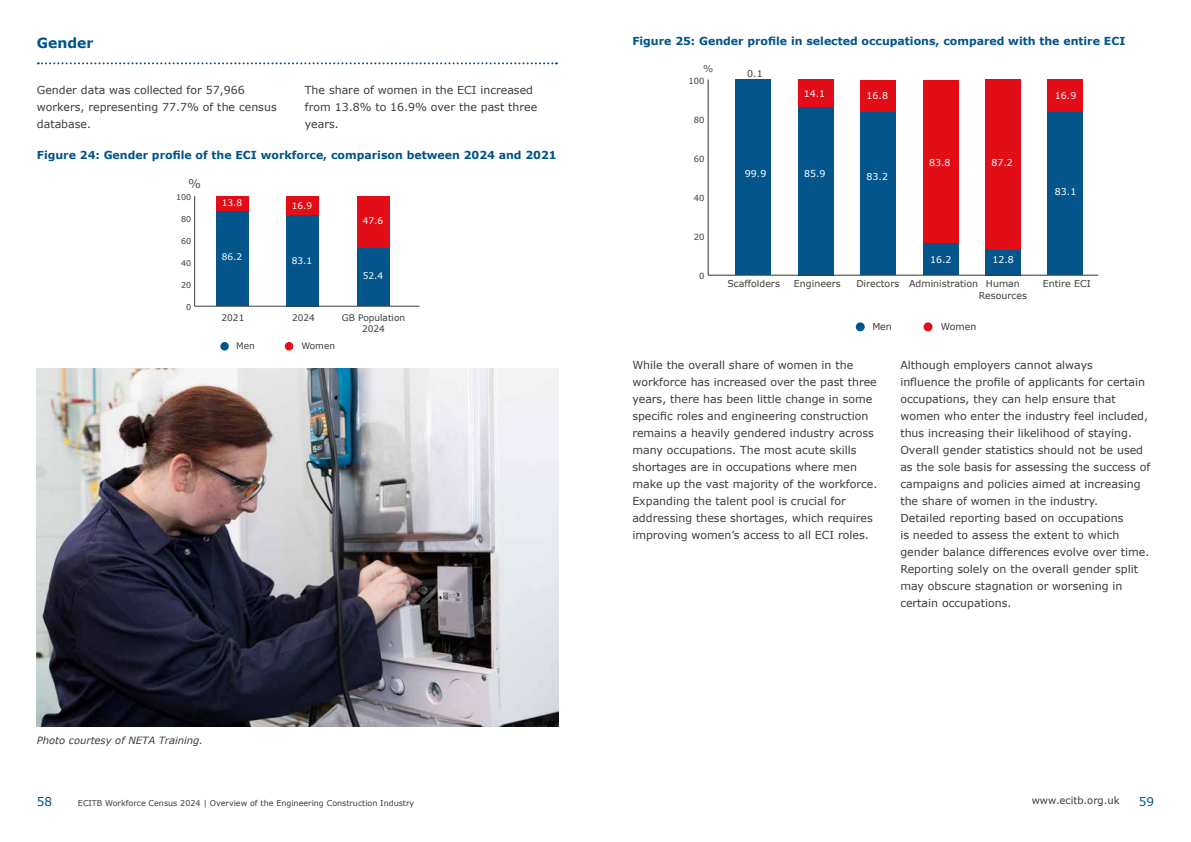
<style>
.page{position:relative;width:1191px;height:842px;background:#fff}
.page>*{position:absolute;margin:0;border:0;box-sizing:border-box;transform-origin:0 0}
.t1{font:700 14px "Verdana";color:#00548b}
.t2{font:12px "Verdana";color:#00548b}
.t3{font:12px "Verdana";color:#575756}
.t4{font:11px/17px "Verdana";color:#3c3c3b}
.t5{font:700 11px "Verdana";color:#00548b}
.t6{font:italic 10px "Verdana";color:#3c3c3b}
.t7{font:10px "Verdana";color:#3c3c3b}
.t8{font:9.5px/11.4px "Verdana";color:#3c3c3b}
.t9{font:9.5px "Verdana";color:#fff}
.t10{font:9.5px "Verdana";color:#575756}
.t11{font:9px/10.8px "Verdana";color:#3c3c3b;text-align:center}
.t12{font:9px "Verdana";color:#fff}
.t13{font:8.4px "Verdana";letter-spacing:-.005em;color:#3c3c3b}
.t14{font:8px "Verdana";color:#3c3c3b}
</style>
<div class="page">
<svg style="left:38px;top:62px;width:519px;height:2px"></svg>
<div style="left:285px;top:342px;width:8px;height:8px;background:#e30d18;border-radius:50%"></div>
<div style="left:220px;top:342px;width:9px;height:8px;background:#03558c;border-radius:50%"></div>
<hr style="left:194px;top:196px;width:1px;height:110px;background:#3c3c3b">
<div style="left:216px;top:196px;width:32px;height:15px;background:#e30d18"></div>
<div style="left:287px;top:196px;width:32px;height:19px;background:#e30d18"></div>
<div style="left:357px;top:196px;width:33px;height:53px;background:#e30d18"></div>
<div style="left:216px;top:211px;width:32px;height:95px;background:#03558c"></div>
<div style="left:287px;top:215px;width:32px;height:91px;background:#03558c"></div>
<div style="left:357px;top:249px;width:33px;height:57px;background:#03558c"></div>
<hr style="left:195px;top:306px;width:224px;height:1px;background:#3c3c3b">
<img style="left:37px;top:369px;width:521px;height:358px">
<div style="left:923px;top:322px;width:9px;height:9px;background:#e30d18;border-radius:50%"></div>
<div style="left:855px;top:322px;width:9px;height:9px;background:#03558c;border-radius:50%"></div>
<hr style="left:707px;top:79px;width:1px;height:196px;background:#3c3c3b">
<div style="left:798px;top:80px;width:35px;height:27px;background:#e30d18"></div>
<div style="left:798px;top:107px;width:35px;height:168px;background:#03558c"></div>
<div style="left:735px;top:80px;width:36px;height:195px;background:#03558c"></div>
<div style="left:860px;top:80px;width:35px;height:32px;background:#e30d18"></div>
<div style="left:860px;top:112px;width:35px;height:163px;background:#03558c"></div>
<div style="left:923px;top:80px;width:35px;height:163px;background:#e30d18"></div>
<div style="left:923px;top:243px;width:35px;height:32px;background:#03558c"></div>
<div style="left:985px;top:80px;width:35px;height:170px;background:#e30d18"></div>
<div style="left:985px;top:250px;width:35px;height:25px;background:#03558c"></div>
<div style="left:1047px;top:80px;width:35px;height:33px;background:#e30d18"></div>
<div style="left:1047px;top:113px;width:35px;height:162px;background:#03558c"></div>
<hr style="left:708px;top:275px;width:390px;height:1px;background:#3c3c3b">
<h1 class="t1" style="left:37px;top:33px;width:58px">Gender</h1>
<p class="t4" style="left:37px;top:82px;width:241px">Gender data was collected for 57,966 workers, representing 77.7% of the census database.</p>
<p class="t4" style="left:305px;top:82px;width:234px">The share of women in the ECI increased from 13.8% to 16.9% over the past three years.</p>
<p class="t5" style="left:37px;top:147px;width:521px">Figure 24: Gender profile of the ECI workforce, comparison between 2024 and 2021</p>
<p class="t3" style="left:188px;top:176px;width:14px">%</p>
<p class="t14" style="left:176px;top:192px;width:17px">100</p>
<p class="t14" style="left:181px;top:214px;width:12px">80</p>
<p class="t14" style="left:181px;top:236px;width:12px">60</p>
<p class="t14" style="left:181px;top:258px;width:12px">40</p>
<p class="t14" style="left:181px;top:280px;width:12px">20</p>
<p class="t14" style="left:186px;top:302px;width:7px">0</p>
<p class="t12" style="left:222px;top:197px;width:22px">13.8</p>
<p class="t12" style="left:222px;top:251px;width:22px">86.2</p>
<p class="t12" style="left:292px;top:200px;width:22px">16.9</p>
<p class="t12" style="left:292px;top:255px;width:22px">83.1</p>
<p class="t12" style="left:363px;top:215px;width:22px">47.6</p>
<p class="t12" style="left:363px;top:270px;width:22px">52.4</p>
<p class="t11" style="left:221px;top:313px;width:24px">2021</p>
<p class="t11" style="left:292px;top:313px;width:24px">2024</p>
<p class="t11" style="left:342px;top:313px;width:65px">GB Population<br>2024</p>
<p class="t11" style="left:236px;top:340px;width:20px">Men</p>
<p class="t11" style="left:301px;top:340px;width:35px">Women</p>
<p class="t6" style="left:37px;top:734px;width:168px">Photo courtesy of NETA Training.</p>
<p class="t5" style="left:632px;top:34px;width:494px">Figure 25: Gender profile in selected occupations, compared with the entire ECI</p>
<p class="t10" style="left:703px;top:62px;width:12px">%</p>
<p class="t8" style="left:747px;top:68px;width:17px">0.1</p>
<p class="t13" style="left:688px;top:75px;width:17px">100</p>
<p class="t13" style="left:694px;top:114px;width:12px">80</p>
<p class="t13" style="left:694px;top:153px;width:12px">60</p>
<p class="t13" style="left:694px;top:193px;width:12px">40</p>
<p class="t13" style="left:694px;top:232px;width:12px">20</p>
<p class="t13" style="left:699px;top:271px;width:7px">0</p>
<p class="t9" style="left:803px;top:87px;width:23px">14.1</p>
<p class="t9" style="left:745px;top:168px;width:23px">99.9</p>
<p class="t9" style="left:804px;top:168px;width:23px">85.9</p>
<p class="t9" style="left:866px;top:89px;width:23px">16.8</p>
<p class="t9" style="left:866px;top:171px;width:23px">83.2</p>
<p class="t9" style="left:929px;top:157px;width:23px">83.8</p>
<p class="t9" style="left:930px;top:253px;width:23px">16.2</p>
<p class="t9" style="left:991px;top:157px;width:23px">87.2</p>
<p class="t9" style="left:992px;top:253px;width:23px">12.8</p>
<p class="t9" style="left:1054px;top:89px;width:23px">16.9</p>
<p class="t9" style="left:1054px;top:186px;width:23px">83.1</p>
<p class="t8" style="left:727px;top:278px;width:54px">Scaffolders</p>
<p class="t8" style="left:794px;top:278px;width:48px">Engineers</p>
<p class="t8" style="left:978px;top:278px;width:50px;text-indent:-122px">Directors Administration Human<br>Resources</p>
<p class="t8" style="left:1042px;top:278px;width:49px">Entire ECI</p>
<p class="t8" style="left:872px;top:320px;width:21px">Men</p>
<p class="t8" style="left:941px;top:320px;width:37px">Women</p>
<p class="t4" style="left:632px;top:357px;width:247px">While the overall share of women in the workforce has increased over the past three years, there has been little change in some specific roles and engineering construction remains a heavily gendered industry across many occupations. The most acute skills shortages are in occupations where men make up the vast majority of the workforce.<br>Expanding the talent pool is crucial for addressing these shortages, which requires improving women’s access to all ECI roles.</p>
<p class="t4" style="left:900px;top:357px;width:251px">Although employers cannot always<br>influence the profile of applicants for certain occupations, they can help ensure that women who enter the industry feel included, thus increasing their likelihood of staying.<br>Overall gender statistics should not be used as the sole basis for assessing the success of campaigns and policies aimed at increasing the share of women in the industry.<br>Detailed reporting based on occupations<br>is needed to assess the extent to which gender balance differences evolve over time.<br>Reporting solely on the overall gender split may obscure stagnation or worsening in certain occupations.</p>
<p class="t2" style="left:37px;top:794px;width:17px">58</p>
<p class="t14" style="left:78px;top:798px;width:338px">ECITB Workforce Census 2024 | Overview of the Engineering Construction Industry</p>
<p class="t7" style="left:1031px;top:794px;width:89px">www.ecitb.org.uk</p>
<p class="t2" style="left:1138px;top:794px;width:17px">59</p>
</div>
